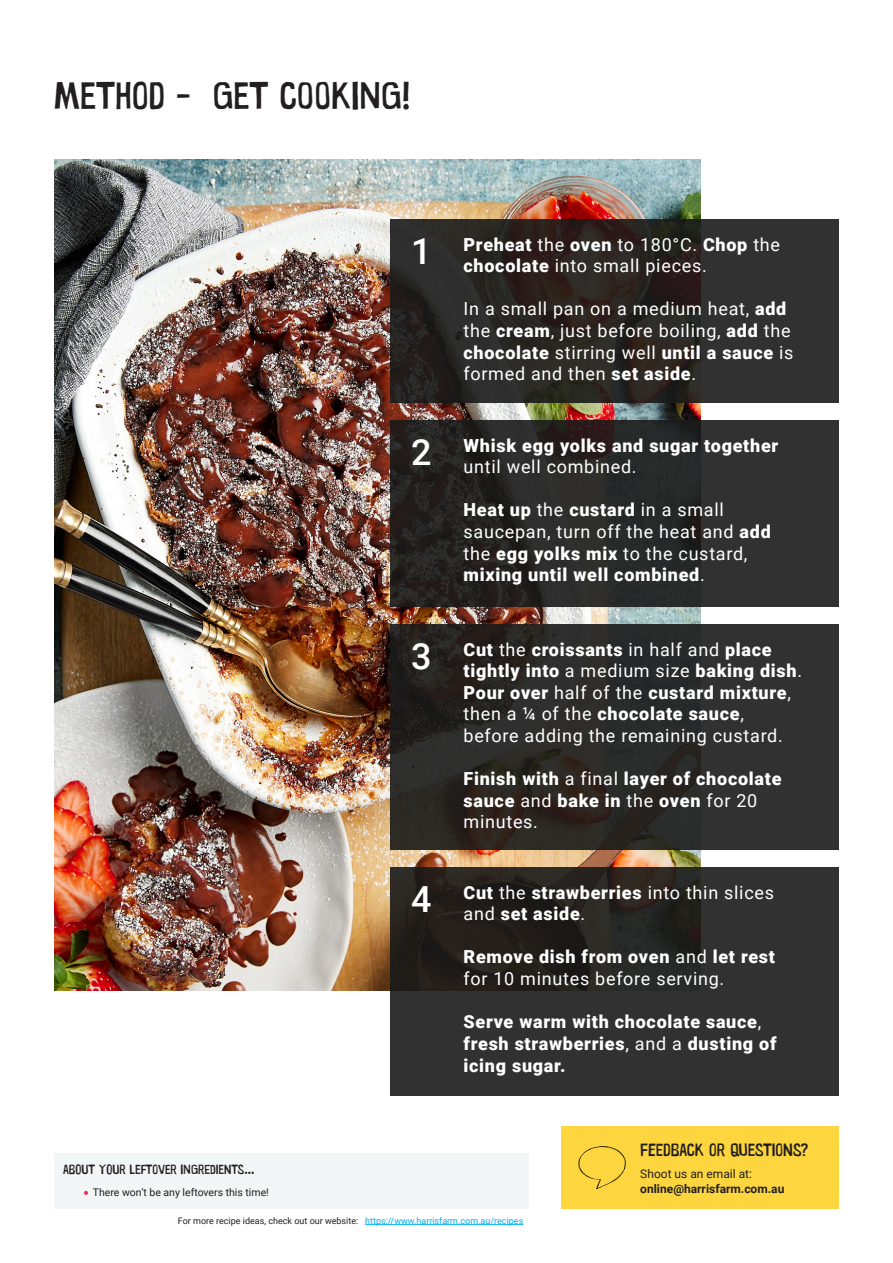
<style>
.page{position:relative;width:893px;height:1263px;background:#fff}
.page>*{position:absolute;margin:0;border:0;box-sizing:border-box;transform-origin:0 0}
.t1{font:39px "Warugaki";color:#231f20}
.t2{font:500 36px "Roboto";color:#fff}
.t3{font:18px/21.6px "Roboto";letter-spacing:.04em;color:#fff}
.t4{font:900 18px/21.6px "Roboto";letter-spacing:.04em;color:#fff}
.t5{font:18px "Warugaki";color:#231f20}
.t6{font:13.5px "Warugaki";color:#231f20}
.t7{font:700 12px "Roboto";color:#231f20}
.t8{font:12px "Roboto";color:#231f20}
.t9{font:10.5px "Roboto";color:#231f20}
.t10{font:9px "Roboto";color:#231f20}
.t11{font:9px "Roboto";color:#00aeef}
.s1{font-weight:900}
.s2{font-weight:400}
</style>
<div class="page">
<div style="left:561px;top:1126px;width:278px;height:83px;background:#fcd53f"></div>
<hr style="left:365px;top:1224px;width:158px;height:1px;background:#00aeef">
<img style="left:54px;top:159px;width:646px;height:832px">
<svg style="left:390px;top:219px;width:449px;height:183px;background:#2b2825"></svg>
<svg style="left:390px;top:624px;width:449px;height:225px;background:#2b2a27"></svg>
<svg style="left:390px;top:420px;width:449px;height:186px;background:#292928"></svg>
<svg style="left:390px;top:867px;width:449px;height:228px;background:#2b2b28"></svg>
<div style="left:54px;top:1153px;width:474px;height:56px;background:#f3f6f7"></div>
<svg style="left:84px;top:1191px;width:4px;height:4px"></svg>
<svg style="left:578px;top:1146px;width:48px;height:43px"></svg>
<p class="t1" style="left:54px;top:72px;width:358px">METHOD - GET COOKING!</p>
<p class="t2" style="left:411px;top:226px;width:22px">1</p>
<p class="t3" style="left:464px;top:233px;width:318px"><span class="s1">Preheat</span> the <span class="s1">oven</span> to 180°C. <span class="s1">Chop</span> the <span class="s1">chocolate</span> into small pieces.</p>
<p class="t3" style="left:464px;top:298px;width:332px">In a small pan on a medium heat, <span class="s1">add </span>the <span class="s1">cream</span>, just before boiling, <span class="s1">add</span> the <span class="s1">chocolate</span> stirring well <span class="s1">until a sauce</span> is formed and then <span class="s1">set aside</span>.</p>
<p class="t2" style="left:411px;top:427px;width:22px">2</p>
<p class="t4" style="left:464px;top:434px;width:316px">Whisk egg yolks and sugar together <span class="s2">until well combined.</span></p>
<p class="t3" style="left:464px;top:499px;width:309px"><span class="s1">Heat up</span> the <span class="s1">custard</span> in a small saucepan, turn off the heat and <span class="s1">add </span>the <span class="s1">egg yolks mix</span> to the custard, <span class="s1">mixing until well combined</span>.</p>
<p class="t6" style="left:63px;top:1161px;width:193px">ABOUT YOUR LEFTOVER INGREDIENTS...</p>
<p class="t9" style="left:93px;top:1185px;width:178px">There won’t be any leftovers this time!</p>
<p class="t2" style="left:411px;top:631px;width:22px">3</p>
<p class="t2" style="left:411px;top:874px;width:22px">4</p>
<p class="t4" style="left:464px;top:638px;width:340px">Cut <span class="s2">the</span> croissants <span class="s2">in half and</span> place tightly into <span class="s2">a medium size</span> baking dish<span class="s2">.</span></p>
<p class="t3" style="left:464px;top:681px;width:329px"><span class="s1">Pour over</span> half of the <span class="s1">custard mixture</span>, then a ¼ of the <span class="s1">chocolate sauce</span>, before adding the remaining custard.</p>
<p class="t4" style="left:464px;top:767px;width:319px">Finish with <span class="s2">a final</span> layer of chocolate sauce <span class="s2">and</span> bake in <span class="s2">the</span> oven <span class="s2">for 20 minutes.</span></p>
<p class="t4" style="left:464px;top:881px;width:312px">Cut <span class="s2">the</span> strawberries <span class="s2">into thin slices and</span> set aside<span class="s2">.</span></p>
<p class="t3" style="left:464px;top:946px;width:313px"><span class="s1">Remove dish from oven</span> and <span class="s1">let rest </span>for 10 minutes before serving.</p>
<p class="t4" style="left:464px;top:1010px;width:314px">Serve warm with chocolate sauce<span class="s2">, </span>fresh strawberries<span class="s2">, and a</span> dusting of icing sugar.</p>
<p class="t5" style="left:640px;top:1139px;width:169px">FEEDBACK OR QUESTIONS?</p>
<p class="t8" style="left:640px;top:1165px;width:113px">Shoot us an email at:</p>
<p class="t7" style="left:640px;top:1180px;width:146px">online@harrisfarm.com.au</p>
<p class="t10" style="left:178px;top:1214px;width:182px">For more recipe ideas, check out our website:</p>
<p class="t11" style="left:365px;top:1214px;width:160px">https://www.harrisfarm.com.au/recipes</p>
</div>
